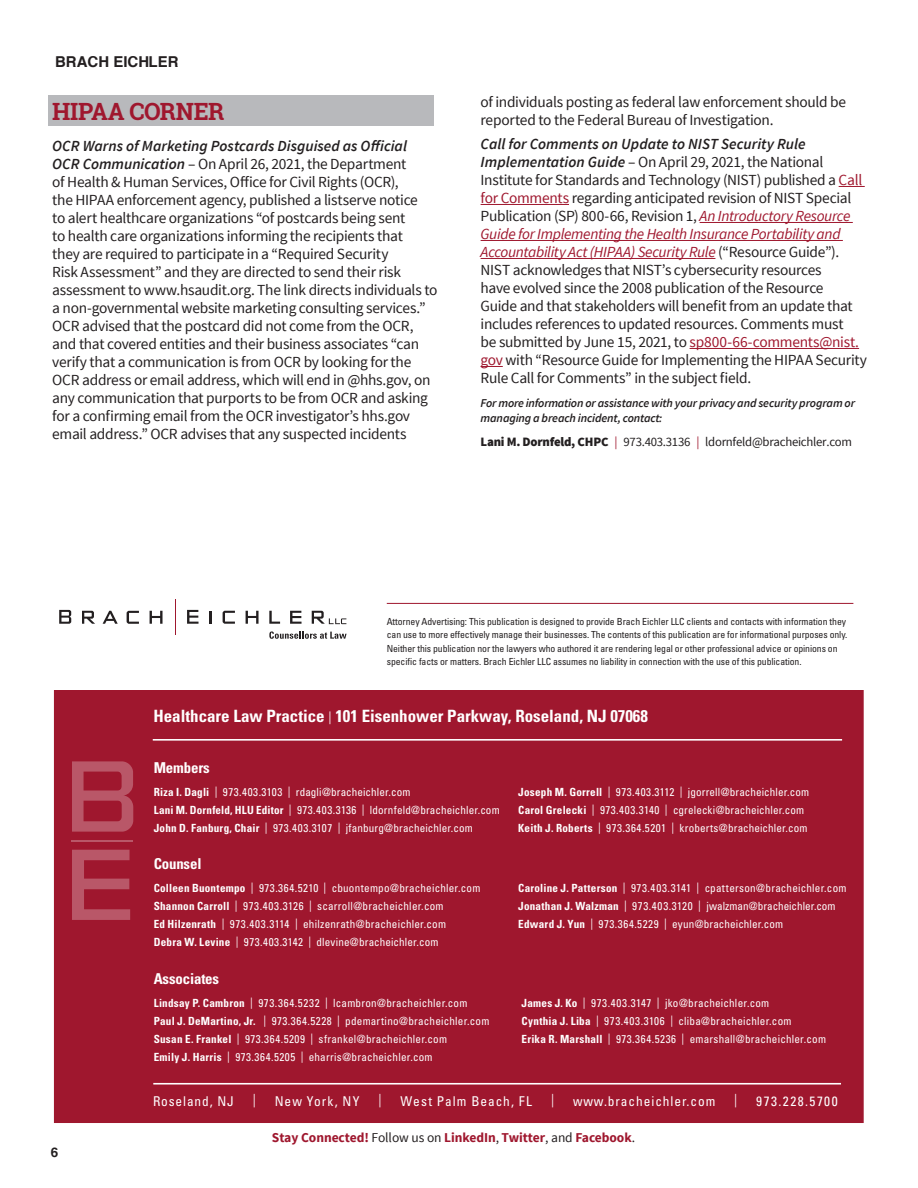
<style>
.page{position:relative;width:918px;height:1188px;background:#fff}
.page>*{position:absolute;margin:0;border:0;box-sizing:border-box;transform-origin:0 0}
.FOR_MORE_INFORMATI{font:700 23.7px "Roboto Slab";letter-spacing:-.02em;color:#9f172e}
.t1{font:700 condensed 16.95px "Univers LT Std";color:#fff}
.hyperlink{font:15.3px/18px "Source Sans Pro";letter-spacing:-.02em;color:#231f20}
.Back_Page_Listing_He{font:700 condensed 15px "Univers LT Std";letter-spacing:-.01em;color:#fff}
.t2{font:700 15px "Swansea";color:#231f20}
.t3{font:condensed 13.5px "Univers LT Std";letter-spacing:.07em;color:#fff}
.t4{font:700 13.5px "Source Sans Pro";letter-spacing:-.005em;color:#9f172e}
.t5{font:condensed 13.5px "Univers LT Std";letter-spacing:.115em;color:#fff}
.t6{font:condensed 13.5px "Univers LT Std";letter-spacing:.07em;color:#fff;scale:.93 1}
.Page_Numbers_9_13_65{font:700 13.5px "Swansea";color:#231f20}
.FOR_MORE_INFORMATI-2{font:12.75px "Source Sans Pro";letter-spacing:-.02em;color:#231f20}
.hyperlink-2{font:italic 600 12px/15px "Source Sans Pro";letter-spacing:-.01em;color:#231f20}
.Back_Page_Contacts{font:condensed 11.25px/18px "Univers LT Std";letter-spacing:.02em;color:#fff}
.Back_Page_Paragraph{font:condensed 9.75px/13.5px "Univers LT Std";letter-spacing:-.01em;color:#231f20}
.s1{font-weight:600;font-style:italic}
.s2{color:#9f172e}
.s3{font-style:italic;color:#9f172e}
.s4{font-weight:900}
.s5{font-weight:400;font-size:12.75px}
.s6{font-weight:700}
.s7{font-weight:400;color:#231f20}
</style>
<div class="page">
<div style="left:49px;top:95px;width:385px;height:30px;background:#b8b9bc"></div>
<div style="left:54px;top:690px;width:810px;height:433px;background:#9f172e"></div>
<svg style="left:59px;top:610px;width:12px;height:14px"></svg>
<svg style="left:82px;top:611px;width:13px;height:13px"></svg>
<svg style="left:103px;top:611px;width:15px;height:13px"></svg>
<svg style="left:150px;top:611px;width:13px;height:13px"></svg>
<svg style="left:210px;top:611px;width:2px;height:13px"></svg>
<svg style="left:246px;top:611px;width:13px;height:13px"></svg>
<svg style="left:269px;top:611px;width:11px;height:13px"></svg>
<svg style="left:290px;top:611px;width:12px;height:13px"></svg>
<svg style="left:127px;top:611px;width:12px;height:13px"></svg>
<svg style="left:223px;top:611px;width:12px;height:13px"></svg>
<svg style="left:187px;top:610px;width:12px;height:14px"></svg>
<hr style="left:175px;top:599px;width:1px;height:36px;background:#9f172e">
<svg style="left:312px;top:611px;width:34px;height:13px"></svg>
<svg style="left:269px;top:631px;width:78px;height:8px"></svg>
<hr style="left:387px;top:603px;width:466px;height:1px;background:#9f172e">
<hr style="left:153px;top:1083px;width:688px;height:2px;background:#fff">
<hr style="left:153px;top:739px;width:689px;height:2px;background:#fff">
<svg style="left:72px;top:850px;width:58px;height:70px"></svg>
<svg style="left:72px;top:761px;width:61px;height:71px"></svg>
<hr style="left:72px;top:841px;width:61px;height:1px;background:#fff">
<svg style="left:839px;top:186px;width:26px;height:1px"></svg>
<hr style="left:481px;top:204px;width:88px;height:1px;background:#9f172e">
<hr style="left:700px;top:222px;width:153px;height:1px;background:#9f172e">
<hr style="left:481px;top:240px;width:362px;height:1px;background:#9f172e">
<hr style="left:481px;top:258px;width:234px;height:1px;background:#9f172e">
<hr style="left:690px;top:348px;width:169px;height:1px;background:#9f172e">
<svg style="left:481px;top:366px;width:22px;height:1px"></svg>
<p class="t2" style="left:55px;top:53px;width:125px">BRACH EICHLER</p>
<p class="FOR_MORE_INFORMATI" style="left:52px;top:95px;width:174px">HIPAA CORNER</p>
<p class="hyperlink" style="left:52px;top:138px;width:387px"><span class="s1">OCR Warns of Marketing Postcards Disguised as Official OCR Communication</span> – On April 26, 2021, the Department<br>of Health &amp; Human Services, Office for Civil Rights (OCR),<br>the HIPAA enforcement agency, published a listserve notice<br>to alert healthcare organizations “of postcards being sent<br>to health care organizations informing the recipients that<br>they are required to participate in a “Required Security<br>Risk Assessment” and they are directed to send their risk assessment to www.hsaudit.org. The link directs individuals to a non-governmental website marketing consulting services.” OCR advised that the postcard did not come from the OCR, and that covered entities and their business associates “can verify that a communication is from OCR by looking for the OCR address or email address, which will end in @hhs.gov, on any communication that purports to be from OCR and asking for a confirming email from the OCR investigator’s hhs.gov email address.” OCR advises that any suspected incidents</p>
<p class="hyperlink" style="left:481px;top:93px;width:367px">of individuals posting as federal law enforcement should be reported to the Federal Bureau of Investigation.</p>
<p class="hyperlink" style="left:481px;top:136px;width:388px"><span class="s1">Call for Comments on Update to NIST Security Rule Implementation Guide</span> – On April 29, 2021, the National Institute for Standards and Technology (NIST) published a <span class="s2">Call for Comments</span> regarding anticipated revision of NIST Special Publication (SP) 800-66, Revision 1, <span class="s3">An Introductory Resource Guide for Implementing the Health Insurance Portability and Accountability Act (HIPAA) Security Rule</span> (“Resource Guide”).<br>NIST acknowledges that NIST’s cybersecurity resources<br>have evolved since the 2008 publication of the Resource<br>Guide and that stakeholders will benefit from an update that includes references to updated resources. Comments must<br>be submitted by June 15, 2021, to <span class="s2">sp800-66-comments@nist. gov</span> with “Resource Guide for Implementing the HIPAA Security Rule Call for Comments” in the subject field.</p>
<p class="hyperlink-2" style="left:481px;top:395px;width:376px">For more information or assistance with your privacy and security program or managing a breach incident, contact:</p>
<p class="FOR_MORE_INFORMATI-2" style="left:481px;top:434px;width:373px"><span class="s4">Lani M. Dornfeld, CHPC</span> <span class="s2">|</span> 973.403.3136 <span class="s2">|</span> ldornfeld@bracheichler.com</p>
<p class="Back_Page_Paragraph" style="left:387px;top:614px;width:462px">Attorney Advertising: This publication is designed to provide Brach Eichler LLC clients and contacts with information they can use to more effectively manage their businesses. The contents of this publication are for informational purposes only.<br>Neither this publication nor the lawyers who authored it are rendering legal or other professional advice or opinions on specific facts or matters. Brach Eichler LLC assumes no liability in connection with the use of this publication.</p>
<p class="t1" style="left:154px;top:706px;width:496px">Healthcare Law Practice <span class="s5">|</span> 101 Eisenhower Parkway, Roseland, NJ 07068</p>
<p class="Back_Page_Listing_He" style="left:154px;top:759px;width:58px">Members</p>
<p class="Back_Page_Contacts" style="left:154px;top:783px;width:348px"><span class="s6">Riza I. Dagli</span> | 973.403.3103 | rdagli@bracheichler.com<br><span class="s6">Lani M. Dornfeld, HLU Editor</span> | 973.403.3136 | ldornfeld@bracheichler.com<br><span class="s6">John D. Fanburg, Chair</span> | 973.403.3107 | jfanburg@bracheichler.com</p>
<p class="Back_Page_Contacts" style="left:518px;top:783px;width:292px"><span class="s6">Joseph M. Gorrell</span> | 973.403.3112 | jgorrell@bracheichler.com<br><span class="s6">Carol Grelecki</span> | 973.403.3140 | cgrelecki@bracheichler.com<br><span class="s6">Keith J. Roberts</span> | 973.364.5201 | kroberts@bracheichler.com</p>
<p class="Back_Page_Listing_He" style="left:154px;top:855px;width:49px">Counsel</p>
<p class="Back_Page_Contacts" style="left:154px;top:879px;width:328px"><span class="s6">Colleen Buontempo</span> | 973.364.5210 | cbuontempo@bracheichler.com<br><span class="s6">Shannon Carroll</span> | 973.403.3126 | scarroll@bracheichler.com<br><span class="s6">Ed Hilzenrath</span> | 973.403.3114 | ehilzenrath@bracheichler.com</p>
<p class="Back_Page_Contacts" style="left:154px;top:933px;width:286px"><span class="s6">Debra W. Levine</span> | 973.403.3142 | dlevine@bracheichler.com</p>
<p class="Back_Page_Listing_He" style="left:154px;top:970px;width:67px">Associates</p>
<p class="Back_Page_Contacts" style="left:154px;top:994px;width:315px"><span class="s6">Lindsay P. Cambron</span> | 973.364.5232 | lcambron@bracheichler.com</p>
<p class="Back_Page_Contacts" style="left:154px;top:1012px;width:337px"><span class="s6">Paul J. DeMartino, Jr.</span> | 973.364.5228 | pdemartino@bracheichler.com</p>
<p class="Back_Page_Contacts" style="left:154px;top:1030px;width:295px"><span class="s6">Susan E. Frankel</span> | 973.364.5209 | sfrankel@bracheichler.com</p>
<p class="Back_Page_Contacts" style="left:154px;top:1048px;width:280px"><span class="s6">Emily J. Harris</span> | 973.364.5205 | eharris@bracheichler.com</p>
<p class="Back_Page_Contacts" style="left:518px;top:879px;width:330px"><span class="s6">Caroline J. Patterson</span> | 973.403.3141 | cpatterson@bracheichler.com<br><span class="s6">Jonathan J. Walzman</span> | 973.403.3120 | jwalzman@bracheichler.com<br><span class="s6">Edward J. Yun</span> | 973.364.5229 | eyun@bracheichler.com</p>
<p class="Back_Page_Contacts" style="left:522px;top:994px;width:249px"><span class="s6">James J. Ko</span> | 973.403.3147 | jko@bracheichler.com</p>
<p class="Back_Page_Contacts" style="left:522px;top:1012px;width:272px"><span class="s6">Cynthia J. Liba</span> | 973.403.3106 | cliba@bracheichler.com</p>
<p class="Back_Page_Contacts" style="left:522px;top:1030px;width:306px"><span class="s6">Erika R. Marshall</span> | 973.364.5236 | emarshall@bracheichler.com</p>
<p class="t3" style="left:153px;top:1093px;width:82px">Roseland, NJ</p>
<p class="t6" style="left:253px;top:1091px;width:5px">|</p>
<p class="t3" style="left:275px;top:1093px;width:86px">New York, NY</p>
<p class="t6" style="left:379px;top:1091px;width:5px">|</p>
<p class="t3" style="left:401px;top:1093px;width:133px">West Palm Beach, FL</p>
<p class="t6" style="left:551px;top:1091px;width:5px">|</p>
<p class="t3" style="left:573px;top:1093px;width:144px">www.bracheichler.com</p>
<p class="t6" style="left:734px;top:1091px;width:5px">|</p>
<p class="t5" style="left:756px;top:1093px;width:83px">973.228.5700</p>
<p class="Page_Numbers_9_13_65" style="left:51px;top:1144px;width:9px">6</p>
<p class="t4" style="left:272px;top:1129px;width:365px">Stay Connected! <span class="s7">Follow us on</span> LinkedIn<span class="s7">,</span> Twitter<span class="s7">, and</span> Facebook<span class="s7">.</span></p>
</div>
